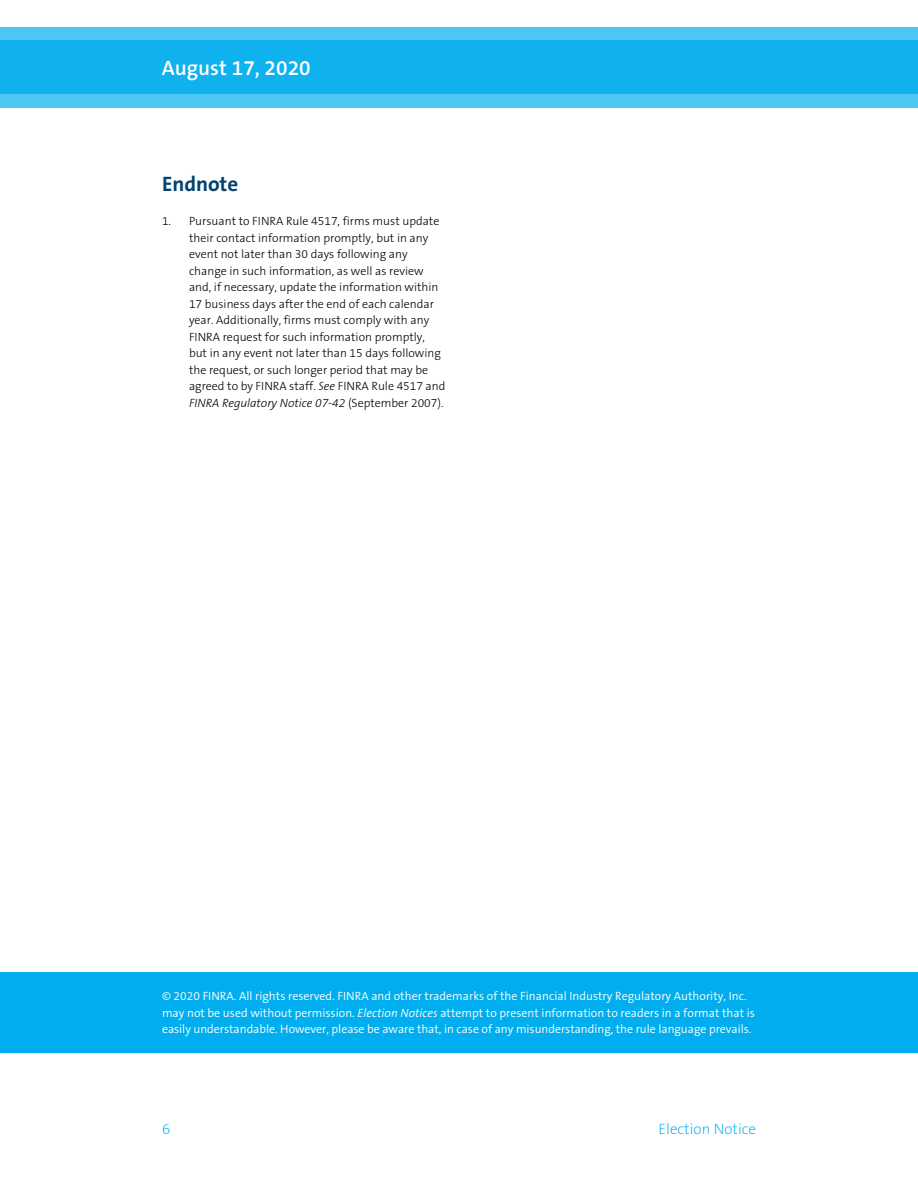
<style>
.page{position:relative;width:918px;height:1188px;background:#fff}
.page>*{position:absolute;margin:0;border:0;box-sizing:border-box;transform-origin:0 0}
.t1{font:600 21px "The Sans B6";color:#fff}
.t2{font:700 21px "The Sans B7";color:#004270}
.t3{font:200 15px "The Sans B2";color:#00aeef}
.t4{font:300 12px/16.5px "The Sans B3";color:#000}
.t5{font:300 12px/16.5px "The Sans B4";color:#fff}
.s1{font-style:italic}
</style>
<div class="page">
<div style="left:0;top:27px;width:918px;height:81px;background:#4dc6f3"></div>
<div style="left:0;top:40px;width:918px;height:54px;background:#0fb2ef"></div>
<div style="left:0;top:972px;width:918px;height:81px;background:#00aeef"></div>
<h1 class="t1" style="left:162px;top:57px;width:150px">August 17, 2020</h1>
<h1 class="t2" style="left:162px;top:172px;width:78px">Endnote</h1>
<p class="t4" style="left:189px;top:213px;width:258px;text-indent:-27px">1. Pursuant to FINRA Rule 4517, firms must update their contact information promptly, but in any event not later than 30 days following any change in such information, as well as review and, if necessary, update the information within 17 business days after the end of each calendar year. Additionally, firms must comply with any FINRA request for such information promptly, but in any event not later than 15 days following the request, or such longer period that may be agreed to by FINRA staff. <span class="s1">See</span> FINRA Rule 4517 and <span class="s1">FINRA Regulatory Notice 07-42</span> (September 2007).</p>
<p class="t5" style="left:162px;top:988px;width:595px">© 2020 FINRA. All rights reserved. FINRA and other trademarks of the Financial Industry Regulatory Authority, Inc. may not be used without permission. <span class="s1">Election Notices</span> attempt to present information to readers in a format that is easily understandable. However, please be aware that, in case of any misunderstanding, the rule language prevails.</p>
<p class="t3" style="left:162px;top:1121px;width:10px">6</p>
<p class="t3" style="left:659px;top:1121px;width:99px">Election Notice</p>
</div>
